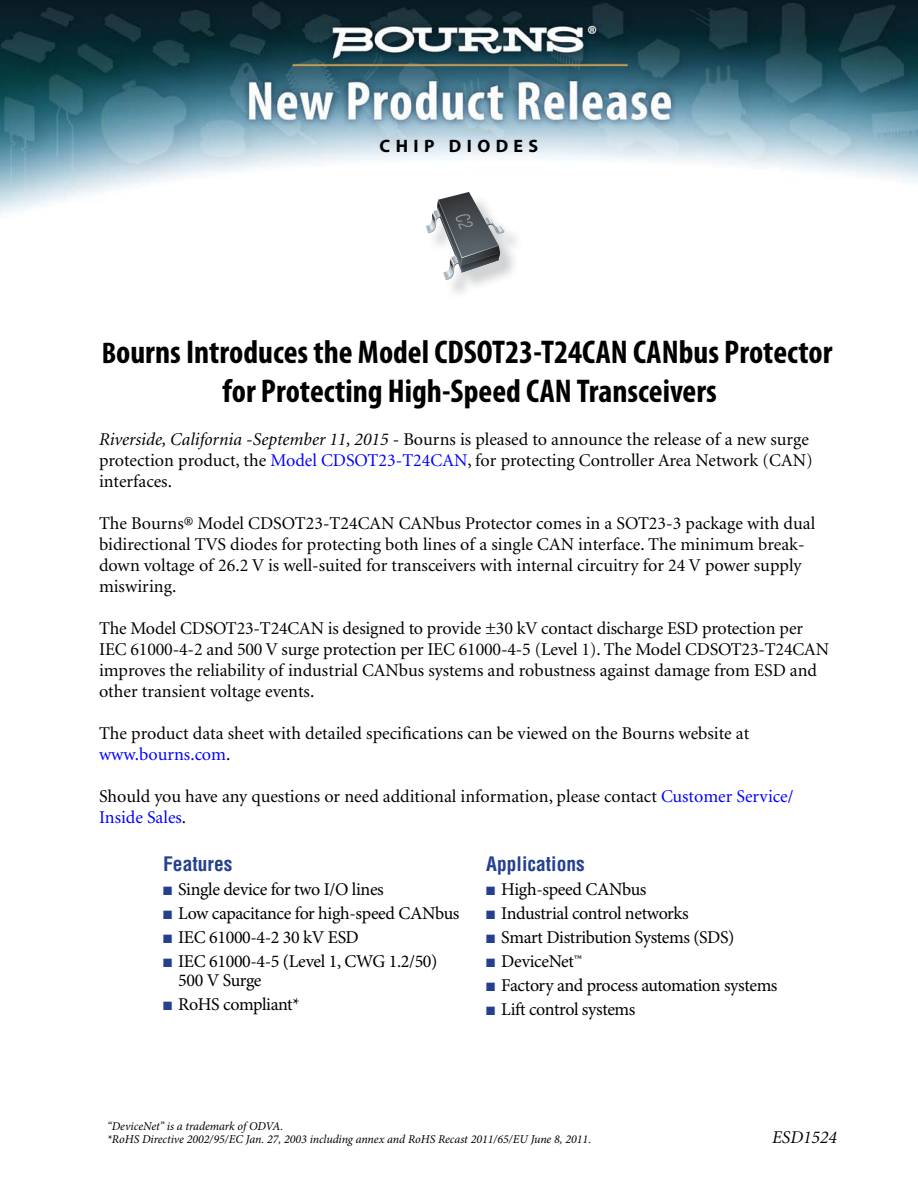
<style>
.page{position:relative;width:918px;height:1188px;background:#fff}
.page>*{position:absolute;margin:0;border:0;box-sizing:border-box;transform-origin:0 0}
.t1{font:700 condensed 33px/39px "Myriad Pro";color:#000;text-align:center}
.t2{font:700 condensed 19.5px "Helvetica";color:#25408f}
.t3{font:18px/21px "Minion";color:#000}
.t4{font:18px/19.5px "Minion Pro";letter-spacing:-.02em;color:#000}
.t5{font:700 18px "Myriad Pro";letter-spacing:.3em;color:#000}
.t6{font:italic 18px "Minion";color:#000}
.t7{font:italic 12px/13.5px "Minion Pro";letter-spacing:-.005em;color:#000}
.s1{font-size:30px}
.s2{font-style:italic}
.s3{color:#00f}
.s4{color:#25408f}
</style>
<div class="page">
<img style="left:0;top:0;width:918px;height:215px">
<img style="left:446px;top:195px;width:76px;height:98px">
<svg style="left:426px;top:192px;width:78px;height:88px"></svg>
<p class="t5" style="left:380px;top:135px;width:160px">CHIP DIODES</p>
<h1 class="t1" style="left:102px;top:336px;width:732px"><span class="s1">B</span>ourns Introduces the Model CDSOT23-T24CAN CANbus Protector for Protecting High-Speed CAN Transceivers</h1>
<p class="t3" style="left:99px;top:430px;width:715px"><span class="s2">Riverside, California -September 11, 2015</span> - Bourns is pleased to announce the release of a new surge protection product, the <span class="s3">Model CDSOT23-T24CAN</span>, for protecting Controller Area Network (CAN) interfaces.</p>
<p class="t3" style="left:99px;top:514px;width:718px">The Bourns® Model CDSOT23-T24CAN CANbus Protector comes in a SOT23-3 package with dual bidirectional TVS diodes for protecting both lines of a single CAN interface. The minimum break&shy;down voltage of 26.2 V is well-suited for transceivers with internal circuitry for 24 V power supply miswiring.</p>
<p class="t3" style="left:99px;top:619px;width:732px">The Model CDSOT23-T24CAN is designed to provide ±30 kV contact discharge ESD protection per IEC 61000-4-2 and 500 V surge protection per IEC 61000-4-5 (Level 1). The Model CDSOT23-T24CAN improves the reliability of industrial CANbus systems and robustness against damage from ESD and other transient voltage events.</p>
<p class="t3" style="left:99px;top:724px;width:652px">The product data sheet with detailed specifications can be viewed on the Bourns website at <span class="s3">www.bourns.com</span>.</p>
<p class="t3" style="left:99px;top:787px;width:696px">Should you have any questions or need additional information, please contact <span class="s3">Customer Service/<br>Inside Sales</span>.</p>
<p class="t2" style="left:163px;top:856px;width:71px">Features</p>
<p class="t4" style="left:163px;top:881px;width:222px"><span class="s4">■</span> Single device for two I/O lines</p>
<p class="t4" style="left:163px;top:905px;width:298px"><span class="s4">■</span> Low capacitance for high-speed CANbus</p>
<p class="t4" style="left:163px;top:929px;width:197px"><span class="s4">■</span> IEC 61000-4-2 30 kV ESD</p>
<p class="t4" style="left:178px;top:953px;width:261px;text-indent:-15px"><span class="s4">■</span> IEC 61000-4-5 (Level 1, CWG 1.2/50)<br>500 V Surge</p>
<p class="t4" style="left:163px;top:996px;width:138px"><span class="s4">■</span> RoHS compliant*</p>
<p class="t2" style="left:486px;top:856px;width:100px">Applications</p>
<p class="t4" style="left:486px;top:881px;width:162px"><span class="s4">■</span> High-speed CANbus</p>
<p class="t4" style="left:486px;top:905px;width:204px"><span class="s4">■</span> Industrial control networks</p>
<p class="t4" style="left:486px;top:929px;width:250px"><span class="s4">■</span> Smart Distribution Systems (SDS)</p>
<p class="t4" style="left:486px;top:953px;width:97px"><span class="s4">■</span> DeviceNet™</p>
<p class="t4" style="left:486px;top:977px;width:293px"><span class="s4">■</span> Factory and process automation systems</p>
<p class="t4" style="left:486px;top:1001px;width:151px"><span class="s4">■</span> Lift control systems</p>
<p class="t7" style="left:107px;top:1120px;width:485px">“DeviceNet” is a trademark of ODVA.<br>*RoHS Directive 2002/95/EC Jan. 27, 2003 including annex and RoHS Recast 2011/65/EU June 8, 2011.</p>
<p class="t6" style="left:772px;top:1130px;width:66px">ESD1524</p>
</div>
